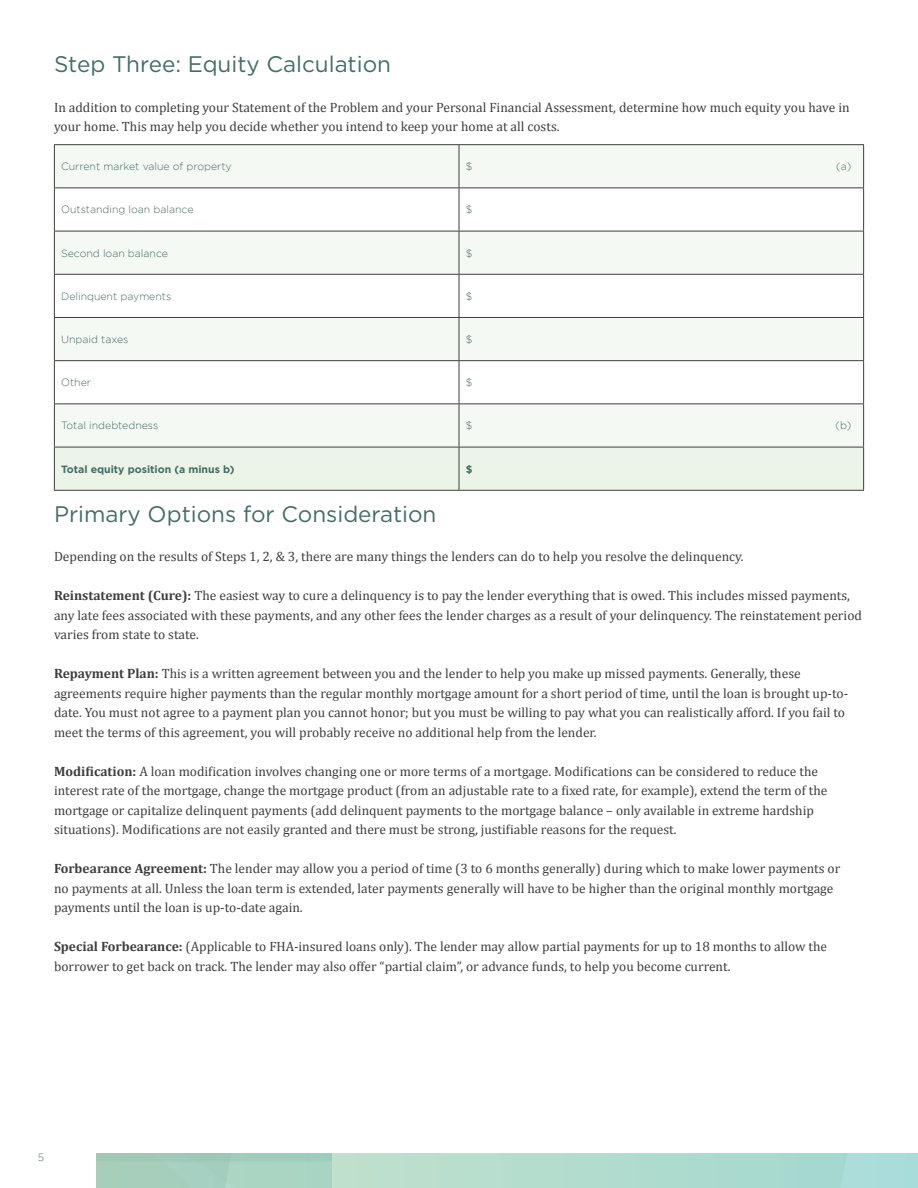
<style>
.page{position:relative;width:918px;height:1188px;background:#fff}
.page>*{position:absolute;margin:0;border:0;box-sizing:border-box;transform-origin:0 0}
.t1{font:22.5px "Gotham";color:#446c68}
.t2{font:13.5px/19.5px "Cambria";color:#3e3e3f}
.t3{font:300 10.5px "Gotham";color:#446c68}
.t4{font:700 10.5px "Gotham";color:#446c68}
.s1{font-weight:700}
</style>
<div class="page">
<svg style="left:96px;top:1153px;width:822px;height:35px;background:#add8ca"></svg>
<div style="left:55px;top:145px;width:808px;height:302px;background:#f4f9f3"></div>
<svg style="left:55px;top:188px;width:808px;height:215px"></svg>
<div style="left:55px;top:448px;width:808px;height:42px;background:#ebf4e7"></div>
<hr style="left:54px;top:144px;width:405px;height:1px;background:#3e3e3f">
<hr style="left:54px;top:145px;width:1px;height:42px;background:#3e3e3f">
<hr style="left:459px;top:144px;width:405px;height:1px;background:#3e3e3f">
<hr style="left:863px;top:145px;width:1px;height:42px;background:#3e3e3f">
<hr style="left:54px;top:187px;width:405px;height:1px;background:#3e3e3f">
<hr style="left:54px;top:188px;width:1px;height:43px;background:#3e3e3f">
<hr style="left:459px;top:187px;width:405px;height:1px;background:#3e3e3f">
<hr style="left:863px;top:188px;width:1px;height:43px;background:#3e3e3f">
<hr style="left:54px;top:231px;width:405px;height:1px;background:#3e3e3f">
<hr style="left:54px;top:231px;width:1px;height:43px;background:#3e3e3f">
<hr style="left:459px;top:231px;width:405px;height:1px;background:#3e3e3f">
<hr style="left:863px;top:231px;width:1px;height:43px;background:#3e3e3f">
<hr style="left:54px;top:274px;width:405px;height:1px;background:#3e3e3f">
<hr style="left:54px;top:275px;width:1px;height:42px;background:#3e3e3f">
<hr style="left:459px;top:274px;width:405px;height:1px;background:#3e3e3f">
<hr style="left:863px;top:275px;width:1px;height:42px;background:#3e3e3f">
<hr style="left:54px;top:317px;width:405px;height:1px;background:#3e3e3f">
<hr style="left:54px;top:318px;width:1px;height:42px;background:#3e3e3f">
<hr style="left:459px;top:317px;width:405px;height:1px;background:#3e3e3f">
<hr style="left:863px;top:318px;width:1px;height:42px;background:#3e3e3f">
<hr style="left:54px;top:360px;width:405px;height:1px;background:#3e3e3f">
<hr style="left:54px;top:361px;width:1px;height:42px;background:#3e3e3f">
<hr style="left:459px;top:360px;width:405px;height:1px;background:#3e3e3f">
<hr style="left:863px;top:361px;width:1px;height:42px;background:#3e3e3f">
<hr style="left:54px;top:403px;width:405px;height:1px;background:#3e3e3f">
<hr style="left:54px;top:404px;width:1px;height:43px;background:#3e3e3f">
<hr style="left:459px;top:403px;width:405px;height:1px;background:#3e3e3f">
<hr style="left:863px;top:404px;width:1px;height:43px;background:#3e3e3f">
<hr style="left:54px;top:447px;width:405px;height:1px;background:#3e3e3f">
<hr style="left:54px;top:447px;width:1px;height:43px;background:#3e3e3f">
<hr style="left:459px;top:447px;width:405px;height:1px;background:#3e3e3f">
<hr style="left:863px;top:447px;width:1px;height:43px;background:#3e3e3f">
<hr style="left:54px;top:490px;width:405px;height:1px;background:#3e3e3f">
<hr style="left:459px;top:490px;width:405px;height:1px;background:#3e3e3f">
<hr style="left:459px;top:145px;width:1px;height:42px;background:#3e3e3f">
<hr style="left:459px;top:188px;width:1px;height:43px;background:#3e3e3f">
<hr style="left:459px;top:231px;width:1px;height:43px;background:#3e3e3f">
<hr style="left:459px;top:275px;width:1px;height:42px;background:#3e3e3f">
<hr style="left:459px;top:318px;width:1px;height:42px;background:#3e3e3f">
<hr style="left:459px;top:361px;width:1px;height:42px;background:#3e3e3f">
<hr style="left:459px;top:404px;width:1px;height:43px;background:#3e3e3f">
<hr style="left:459px;top:447px;width:1px;height:43px;background:#3e3e3f">
<h1 class="t1" style="left:54px;top:50px;width:339px">Step Three: Equity Calculation</h1>
<p class="t2" style="left:54px;top:97px;width:797px">In addition to completing your Statement of the Problem and your Personal Financial Assessment, determine how much equity you have in your home. This may help you decide whether you intend to keep your home at all costs.</p>
<p class="t3" style="left:61px;top:161px;width:172px">Current market value of property</p>
<p class="t3" style="left:466px;top:161px;width:8px">$</p>
<p class="t3" style="left:836px;top:161px;width:17px">(a)</p>
<p class="t3" style="left:61px;top:204px;width:134px">Outstanding loan balance</p>
<p class="t3" style="left:466px;top:204px;width:8px">$</p>
<p class="t3" style="left:61px;top:247px;width:108px">Second loan balance</p>
<p class="t3" style="left:466px;top:247px;width:8px">$</p>
<p class="t3" style="left:61px;top:290px;width:112px">Delinquent payments</p>
<p class="t3" style="left:466px;top:290px;width:8px">$</p>
<p class="t3" style="left:61px;top:333px;width:69px">Unpaid taxes</p>
<p class="t3" style="left:466px;top:333px;width:8px">$</p>
<p class="t3" style="left:61px;top:377px;width:31px">Other</p>
<p class="t3" style="left:466px;top:377px;width:8px">$</p>
<p class="t3" style="left:61px;top:420px;width:99px">Total indebtedness</p>
<p class="t3" style="left:466px;top:420px;width:8px">$</p>
<p class="t3" style="left:836px;top:420px;width:17px">(b)</p>
<p class="t4" style="left:61px;top:462px;width:175px">Total equity position (a minus b)</p>
<p class="t4" style="left:466px;top:462px;width:8px">$</p>
<h1 class="t1" style="left:54px;top:499px;width:384px">Primary Options for Consideration</h1>
<p class="t2" style="left:54px;top:547px;width:691px">Depending on the results of Steps 1, 2, &amp; 3, there are many things the lenders can do to help you resolve the delinquency.</p>
<p class="t2" style="left:54px;top:586px;width:810px"><span class="s1">Reinstatement (Cure):</span> The easiest way to cure a delinquency is to pay the lender everything that is owed. This includes missed payments, any late fees associated with these payments, and any other fees the lender charges as a result of your delinquency. The reinstatement period varies from state to state.</p>
<p class="t2" style="left:54px;top:664px;width:796px"><span class="s1">Repayment Plan:</span> This is a written agreement between you and the lender to help you make up missed payments. Generally, these agreements require higher payments than the regular monthly mortgage amount for a short period of time, until the loan is brought up-to&shy;date. You must not agree to a payment plan you cannot honor; but you must be willing to pay what you can realistically afford. If you fail to meet the terms of this agreement, you will probably receive no additional help from the lender.</p>
<p class="t2" style="left:54px;top:762px;width:775px"><span class="s1">Modification:</span> A loan modification involves changing one or more terms of a mortgage. Modifications can be considered to reduce the interest rate of the mortgage, change the mortgage product (from an adjustable rate to a fixed rate, for example), extend the term of the mortgage or capitalize delinquent payments (add delinquent payments to the mortgage balance – only available in extreme hardship situations). Modifications are not easily granted and there must be strong, justifiable reasons for the request.</p>
<p class="t2" style="left:54px;top:859px;width:788px"><span class="s1">Forbearance Agreement:</span> The lender may allow you a period of time (3 to 6 months generally) during which to make lower payments or no payments at all. Unless the loan term is extended, later payments generally will have to be higher than the original monthly mortgage payments until the loan is up-to-date again.</p>
<p class="t2" style="left:54px;top:937px;width:775px"><span class="s1">Special Forbearance:</span> (Applicable to FHA-insured loans only). The lender may allow partial payments for up to 18 months to allow the borrower to get back on track. The lender may also offer “partial claim”, or advance funds, to help you become current.</p>
<p class="t3" style="left:38px;top:1152px;width:8px">5</p>
</div>
